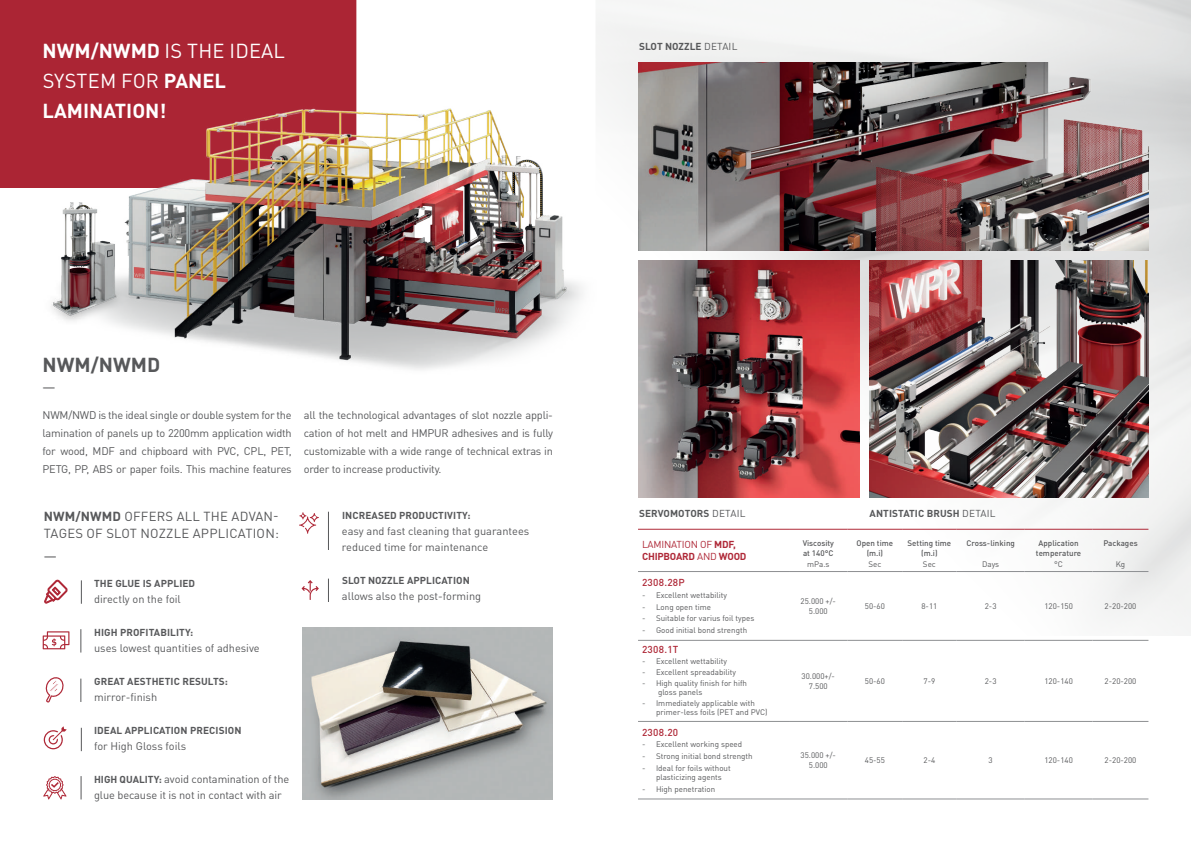
<style>
.page{position:relative;width:1191px;height:842px;background:#fff}
.page>*{position:absolute;margin:0;border:0;box-sizing:border-box;transform-origin:0 0}
.t1{font:700 20px/30px "DIN Pro";color:#fff}
.t2{font:700 20px "DIN Pro";color:#57585a}
.t3{font:13px/17px "DIN Pro";letter-spacing:.02em;color:#57585a}
.t4{font:12px "Circular Std";color:#57585a}
.t5{font:11px/18px "DIN Pro";letter-spacing:-.01em;color:#57585a;text-align:justify}
.t6{font:700 10px "DIN Pro";letter-spacing:.01em;color:#57585a}
.t7{font:700 10px/12px "DIN Pro";letter-spacing:-.02em;color:#af2938}
.t8{font:500 10px "DIN Pro";letter-spacing:.025em;color:#af2938}
.t9{font:8px/9.6px "DIN Pro";color:#57585a;text-align:center}
.t10{font:500 8px/9.6px "DIN Pro";color:#57585a;text-align:center}
.s1{font-weight:400}
.s2{font-weight:700}
.s3{font-weight:700;font-size:10px}
</style>
<div class="page">
<img style="left:596px;top:0;width:595px;height:636px">
<div style="left:0;top:0;width:356px;height:187px;background:#ab2534"></div>
<img style="left:32px;top:29px;width:570px;height:391px">
<img style="left:638px;top:261px;width:221px;height:236px">
<img style="left:638px;top:62px;width:510px;height:188px">
<img style="left:869px;top:261px;width:279px;height:236px">
<hr style="left:638px;top:571px;width:151px;height:1px;background:#8d8f92">
<hr style="left:789px;top:571px;width:58px;height:1px;background:#8d8f92">
<hr style="left:847px;top:571px;width:55px;height:1px;background:#8d8f92">
<hr style="left:902px;top:571px;width:54px;height:1px;background:#8d8f92">
<hr style="left:956px;top:571px;width:68px;height:1px;background:#8d8f92">
<hr style="left:1024px;top:571px;width:68px;height:1px;background:#8d8f92">
<hr style="left:1092px;top:571px;width:56px;height:1px;background:#8d8f92">
<hr style="left:638px;top:640px;width:151px;height:1px;background:#8d8f92">
<hr style="left:789px;top:640px;width:58px;height:1px;background:#8d8f92">
<hr style="left:847px;top:640px;width:55px;height:1px;background:#8d8f92">
<hr style="left:902px;top:640px;width:54px;height:1px;background:#8d8f92">
<hr style="left:956px;top:640px;width:68px;height:1px;background:#8d8f92">
<hr style="left:1024px;top:640px;width:68px;height:1px;background:#8d8f92">
<hr style="left:1092px;top:640px;width:56px;height:1px;background:#8d8f92">
<hr style="left:638px;top:721px;width:151px;height:1px;background:#8d8f92">
<hr style="left:789px;top:721px;width:58px;height:1px;background:#8d8f92">
<hr style="left:847px;top:721px;width:55px;height:1px;background:#8d8f92">
<hr style="left:902px;top:721px;width:54px;height:1px;background:#8d8f92">
<hr style="left:956px;top:721px;width:68px;height:1px;background:#8d8f92">
<hr style="left:1024px;top:721px;width:68px;height:1px;background:#8d8f92">
<hr style="left:1092px;top:721px;width:56px;height:1px;background:#8d8f92">
<hr style="left:638px;top:799px;width:151px;height:1px;background:#8d8f92">
<hr style="left:789px;top:799px;width:58px;height:1px;background:#8d8f92">
<hr style="left:847px;top:799px;width:55px;height:1px;background:#8d8f92">
<hr style="left:902px;top:799px;width:54px;height:1px;background:#8d8f92">
<hr style="left:956px;top:799px;width:68px;height:1px;background:#8d8f92">
<hr style="left:1024px;top:799px;width:68px;height:1px;background:#8d8f92">
<hr style="left:1092px;top:799px;width:56px;height:1px;background:#8d8f92">
<hr style="left:638px;top:529px;width:151px;height:1px;background:#af2938">
<hr style="left:789px;top:529px;width:58px;height:1px;background:#af2938">
<hr style="left:847px;top:529px;width:55px;height:1px;background:#af2938">
<hr style="left:902px;top:529px;width:54px;height:1px;background:#af2938">
<hr style="left:956px;top:529px;width:68px;height:1px;background:#af2938">
<hr style="left:1024px;top:529px;width:68px;height:1px;background:#af2938">
<hr style="left:1092px;top:529px;width:56px;height:1px;background:#af2938">
<img style="left:302px;top:627px;width:250px;height:172px">
<svg style="left:299px;top:512px;width:20px;height:22px"></svg>
<svg style="left:301px;top:580px;width:18px;height:20px"></svg>
<svg style="left:43px;top:776px;width:23px;height:23px"></svg>
<svg style="left:81px;top:776px;width:1px;height:23px"></svg>
<svg style="left:44px;top:726px;width:23px;height:23px"></svg>
<svg style="left:81px;top:728px;width:1px;height:23px"></svg>
<svg style="left:45px;top:677px;width:19px;height:25px"></svg>
<svg style="left:81px;top:679px;width:1px;height:23px"></svg>
<svg style="left:43px;top:631px;width:26px;height:18px"></svg>
<svg style="left:81px;top:629px;width:1px;height:23px"></svg>
<svg style="left:328px;top:579px;width:1px;height:23px"></svg>
<svg style="left:44px;top:580px;width:24px;height:23px"></svg>
<svg style="left:81px;top:580px;width:1px;height:24px"></svg>
<hr style="left:328px;top:512px;width:1px;height:38px;background:#57585a">
<h1 class="t1" style="left:43px;top:34px;width:244px">NWM/NWMD <span class="s1">IS THE IDEAL<br>SYSTEM FOR</span> PANEL<br>LAMINATION!</h1>
<p class="t6" style="left:639px;top:39px;width:100px">SLOT NOZZLE <span class="s1">DETAIL</span></p>
<h1 class="t2" style="left:43px;top:349px;width:119px">NWM/NWMD</h1>
<p class="t4" style="left:43px;top:380px;width:14px">—</p>
<p class="t5" style="left:43px;top:405px;width:251px">NWM/NWD is the ideal single or double system for the lamination of panels up to 2200mm application width for wood, MDF and chipboard with PVC, CPL, PET, PETG, PP, ABS or paper foils. This machine features</p>
<p class="t5" style="left:304px;top:405px;width:251px">all the technological advantages of slot nozzle appli&shy;cation of hot melt and HMPUR adhesives and is fully customizable with a wide range of technical extras in order to increase productivity.</p>
<p class="t3" style="left:44px;top:506px;width:236px"><span class="s2">NWM/NWMD</span> OFFERS ALL THE ADVAN-<br>TAGES OF SLOT NOZZLE APPLICATION:</p>
<p class="t4" style="left:44px;top:549px;width:14px">—</p>
<p class="t6" style="left:94px;top:576px;width:103px">THE GLUE IS APPLIED</p>
<p class="t5" style="left:94px;top:589px;width:88px">directly on the foil</p>
<p class="t6" style="left:94px;top:625px;width:101px">HIGH PROFITABILITY:</p>
<p class="t5" style="left:94px;top:638px;width:167px">uses lowest quantities of adhesive</p>
<p class="t6" style="left:94px;top:674px;width:135px">GREAT AESTHETIC RESULTS:</p>
<p class="t5" style="left:94px;top:687px;width:65px">mirror-finish</p>
<p class="t6" style="left:94px;top:723px;width:149px">IDEAL APPLICATION PRECISION</p>
<p class="t5" style="left:94px;top:736px;width:94px">for High Gloss foils</p>
<p class="t5" style="left:94px;top:770px;width:197px;line-height:16px"><span class="s3">HIGH QUALITY:</span> avoid contamination of the glue because it is not in contact with air</p>
<p class="t6" style="left:342px;top:507px;width:130px">INCREASED PRODUCTIVITY:</p>
<p class="t5" style="left:342px;top:522px;width:189px;line-height:16px">easy and fast cleaning that guarantees reduced time for maintenance</p>
<p class="t6" style="left:342px;top:572px;width:129px">SLOT NOZZLE APPLICATION</p>
<p class="t5" style="left:342px;top:586px;width:141px">allows also the post-forming</p>
<p class="t6" style="left:639px;top:505px;width:108px">SERVOMOTORS <span class="s1">DETAIL</span></p>
<p class="t6" style="left:869px;top:505px;width:127px">ANTISTATIC BRUSH <span class="s1">DETAIL</span></p>
<p class="t7" style="left:642px;top:538px;width:106px"><span class="s1">LAMINATION OF</span> MDF,<br>CHIPBOARD <span class="s1">AND</span> WOOD</p>
<p class="t10" style="left:802px;top:538px;width:33px;text-align:left">Viscosity at 140°C</p>
<p class="t10" style="left:856px;top:538px;width:38px">Open time (m.i)</p>
<p class="t10" style="left:907px;top:538px;width:45px">Setting time (m.i)</p>
<p class="t10" style="left:966px;top:538px;width:50px">Cross-linking</p>
<p class="t10" style="left:1036px;top:538px;width:47px">Application temperature</p>
<p class="t10" style="left:1103px;top:538px;width:36px">Packages</p>
<p class="t9" style="left:807px;top:559px;width:24px">mPa.s</p>
<p class="t9" style="left:868px;top:559px;width:14px">Sec</p>
<p class="t9" style="left:923px;top:559px;width:14px">Sec</p>
<p class="t9" style="left:982px;top:559px;width:19px">Days</p>
<p class="t9" style="left:1054px;top:559px;width:10px">°C</p>
<p class="t9" style="left:1115px;top:559px;width:11px">Kg</p>
<p class="t8" style="left:642px;top:574px;width:44px">2308.28P</p>
<p class="t9" style="left:642px;top:589px;width:86px">- Excellent wettability</p>
<p class="t9" style="left:642px;top:601px;width:70px">- Long open time</p>
<p class="t9" style="left:642px;top:613px;width:114px">- Suitable for varius foil types</p>
<p class="t9" style="left:642px;top:625px;width:107px">- Good initial bond strength</p>
<p class="t9" style="left:800px;top:595px;width:37px">25.000 +/-<br>5.000</p>
<p class="t9" style="left:865px;top:600px;width:22px">50-60</p>
<p class="t9" style="left:921px;top:600px;width:17px">8-11</p>
<p class="t9" style="left:984px;top:600px;width:13px">2-3</p>
<p class="t9" style="left:1044px;top:600px;width:30px">120-150</p>
<p class="t9" style="left:1104px;top:600px;width:33px">2-20-200</p>
<p class="t8" style="left:642px;top:642px;width:38px">2308.1T</p>
<p class="t9" style="left:642px;top:656px;width:86px">- Excellent wettability</p>
<p class="t9" style="left:642px;top:667px;width:95px">- Excellent spreadability</p>
<p class="t9" style="left:658px;top:678px;width:91px;line-height:9px;text-align:left;text-indent:-16px">- High quality finish for hifh gloss panels</p>
<p class="t9" style="left:656px;top:698px;width:113px;line-height:9px;text-align:left;text-indent:-14px">- Immediately applicable with primer-less foils (PET and PVC)</p>
<p class="t8" style="left:642px;top:724px;width:38px">2308.20</p>
<p class="t9" style="left:642px;top:739px;width:102px">- Excellent working speed</p>
<p class="t9" style="left:642px;top:751px;width:112px">- Strong initial bond strength</p>
<p class="t9" style="left:656px;top:763px;width:76px;line-height:9px;text-align:left;text-indent:-14px">- Ideal for foils without plasticizing agents</p>
<p class="t9" style="left:642px;top:783px;width:75px">- High penetration</p>
<p class="t9" style="left:801px;top:670px;width:35px">30.000+/-<br>7.500</p>
<p class="t9" style="left:865px;top:675px;width:22px">50-60</p>
<p class="t9" style="left:923px;top:675px;width:13px">7-9</p>
<p class="t9" style="left:984px;top:675px;width:13px">2-3</p>
<p class="t9" style="left:1044px;top:675px;width:30px">120-140</p>
<p class="t9" style="left:1104px;top:675px;width:33px">2-20-200</p>
<p class="t9" style="left:800px;top:750px;width:37px">35.000 +/-<br>5.000</p>
<p class="t9" style="left:865px;top:754px;width:22px">45-55</p>
<p class="t9" style="left:923px;top:754px;width:13px">2-4</p>
<p class="t9" style="left:988px;top:754px;width:6px">3</p>
<p class="t9" style="left:1044px;top:754px;width:30px">120-140</p>
<p class="t9" style="left:1104px;top:754px;width:33px">2-20-200</p>
</div>
